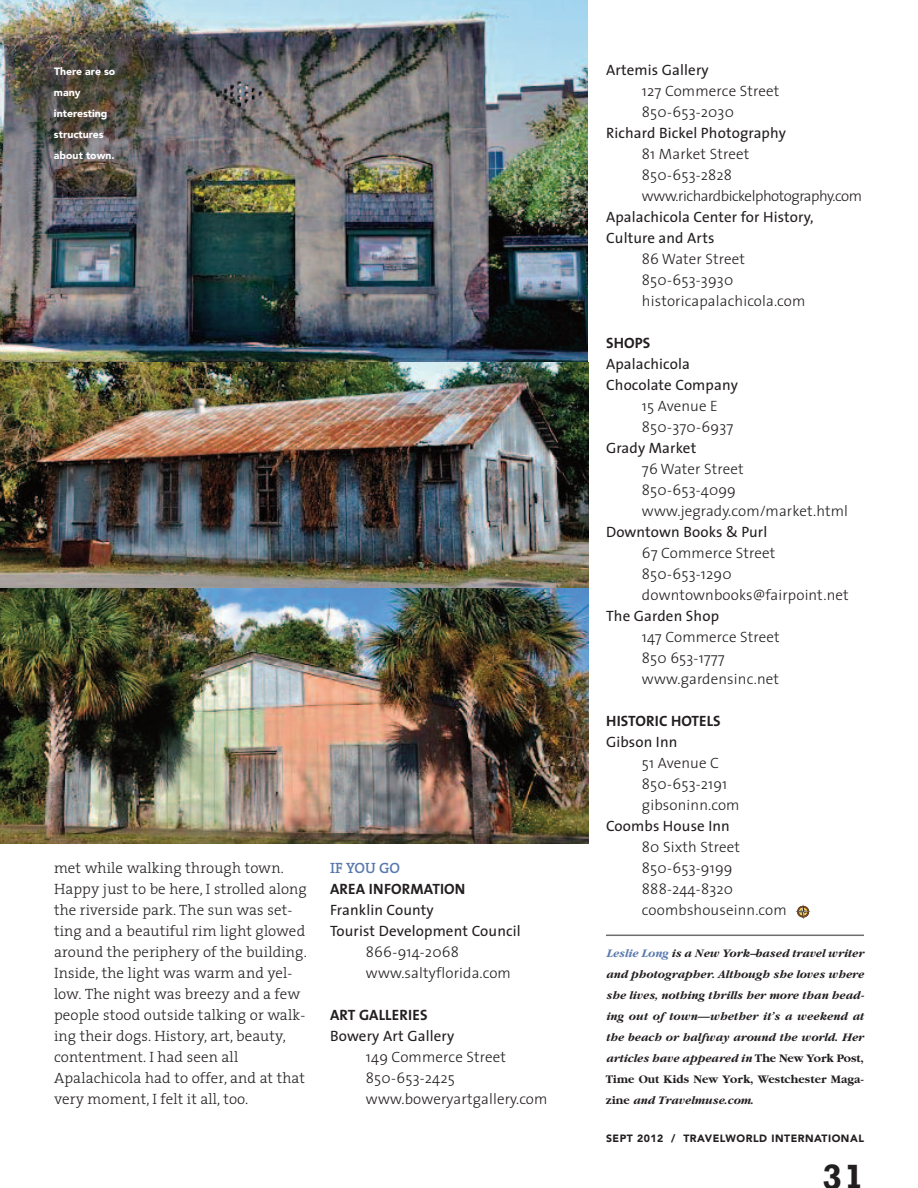
<style>
.page{position:relative;width:918px;height:1188px;background:#fff}
.page>*{position:absolute;margin:0;border:0;box-sizing:border-box;transform-origin:0 0}
.t1{font:700 36px "Rockwell";color:#231f20}
.t2{font:300 15px/21px "The Sans";letter-spacing:.01em;color:#231f20}
.t3{font:300 15px/21px "The Serif";letter-spacing:.01em;color:#231f20}
.t4{font:15px/21px "The Sans";letter-spacing:.01em;color:#231f20}
.t5{font:300 15px/21px "The Sans";letter-spacing:-.03em;color:#231f20}
.t6{font:15px "The Sans Bold Caps";letter-spacing:.01em;color:#231f20}
.t7{font:15px "The Serif Semi Bold Caps";color:#5a79ae}
.t8{font:italic 700 12px/21px "Garamond";color:#231f20;text-align:justify}
.t9{font:900 10.5px/21px "Avenir";color:#fff}
.t10{font:900 10.5px "Avenir";letter-spacing:.05em;color:#231f20}
.s1{color:#5a79ae}
.s2{font-style:normal}
</style>
<div class="page">
<hr style="left:606px;top:935px;width:258px;height:1px;background:#6c6d70">
<svg style="left:796px;top:904px;width:15px;height:15px"></svg>
<img style="left:0;top:0;width:588px;height:363px">
<img style="left:0;top:363px;width:588px;height:225px">
<img style="left:0;top:588px;width:588px;height:256px">
<p class="t9" style="left:54px;top:62px;width:63px">There are so many interesting structures about town.</p>
<p class="t3" style="left:54px;top:859px;width:254px">met while walking through town.<br>Happy just to be here, I strolled along the riverside park. The sun was set&shy;ting and a beautiful rim light glowed around the periphery of the building.<br>Inside, the light was warm and yel&shy;low. The night was breezy and a few people stood outside talking or walk&shy;ing their dogs. History, art, beauty, contentment. I had seen all Apalachicola had to offer, and at that very moment, I felt it all, too.</p>
<p class="t7" style="left:330px;top:863px;width:72px">IF YOU GO</p>
<p class="t6" style="left:330px;top:884px;width:137px">AREA INFORMATION</p>
<p class="t4" style="left:330px;top:901px;width:192px">Franklin County<br>Tourist Development Council</p>
<p class="t2" style="left:366px;top:943px;width:147px">866-914-2068 www.saltyflorida.com</p>
<p class="t6" style="left:330px;top:1010px;width:99px">ART GALLERIES</p>
<p class="t4" style="left:330px;top:1027px;width:126px">Bowery Art Gallery</p>
<p class="t2" style="left:366px;top:1048px;width:183px">149 Commerce Street<br>850-653-2425 www.boweryartgallery.com</p>
<p class="t4" style="left:606px;top:61px;width:104px">Artemis Gallery</p>
<p class="t2" style="left:642px;top:82px;width:139px">127 Commerce Street<br>850-653-2030</p>
<p class="t4" style="left:606px;top:124px;width:181px">Richard Bickel Photography</p>
<p class="t5" style="left:642px;top:145px;width:222px">81 Market Street<br>850-653-2828 www.richardbickelphotography.com</p>
<p class="t4" style="left:606px;top:208px;width:209px">Apalachicola Center for History,<br>Culture and Arts</p>
<p class="t2" style="left:642px;top:250px;width:165px">86 Water Street<br>850-653-3930 historicapalachicola.com</p>
<p class="t6" style="left:606px;top:338px;width:46px">SHOPS</p>
<p class="t4" style="left:606px;top:355px;width:133px">Apalachicola<br>Chocolate Company</p>
<p class="t2" style="left:642px;top:397px;width:93px">15 Avenue E<br>850-370-6937</p>
<p class="t4" style="left:606px;top:439px;width:92px">Grady Market</p>
<p class="t2" style="left:642px;top:460px;width:208px">76 Water Street<br>850-653-4099 www.jegrady.com/market.html</p>
<p class="t4" style="left:606px;top:523px;width:163px">Downtown Books &amp; Purl</p>
<p class="t2" style="left:642px;top:544px;width:208px">67 Commerce Street<br>850-653-1290 downtownbooks@fairpoint.net</p>
<p class="t4" style="left:606px;top:607px;width:115px">The Garden Shop</p>
<p class="t2" style="left:642px;top:628px;width:139px">147 Commerce Street<br>850 653-1777 www.gardensinc.net</p>
<p class="t6" style="left:606px;top:716px;width:116px">HISTORIC HOTELS</p>
<p class="t4" style="left:606px;top:733px;width:73px">Gibson Inn</p>
<p class="t2" style="left:642px;top:754px;width:99px">51 Avenue C<br>850-653-2191 gibsoninn.com</p>
<p class="t4" style="left:606px;top:817px;width:125px">Coombs House Inn</p>
<p class="t2" style="left:642px;top:838px;width:146px">80 Sixth Street<br>850-653-9199<br>888-244-8320 coombshouseinn.com</p>
<p class="t8" style="left:606px;top:942px;width:260px"><span class="s1">Leslie Long</span> is a New York–based travel writer and photographer. Although she loves where she lives, nothing thrills her more than head&shy;ing out of town—whether it’s a weekend at the beach or halfway around the world. Her articles have appeared in <span class="s2">The New York Post, Time Out Kids New York, Westchester Maga&shy;zine</span> and Travelmuse.com.</p>
<p class="t10" style="left:606px;top:1134px;width:259px">SEPT 2012 / TRAVELWORLD INTERNATIONAL</p>
<h1 class="t1" style="left:822px;top:1155px;width:43px">31</h1>
</div>
